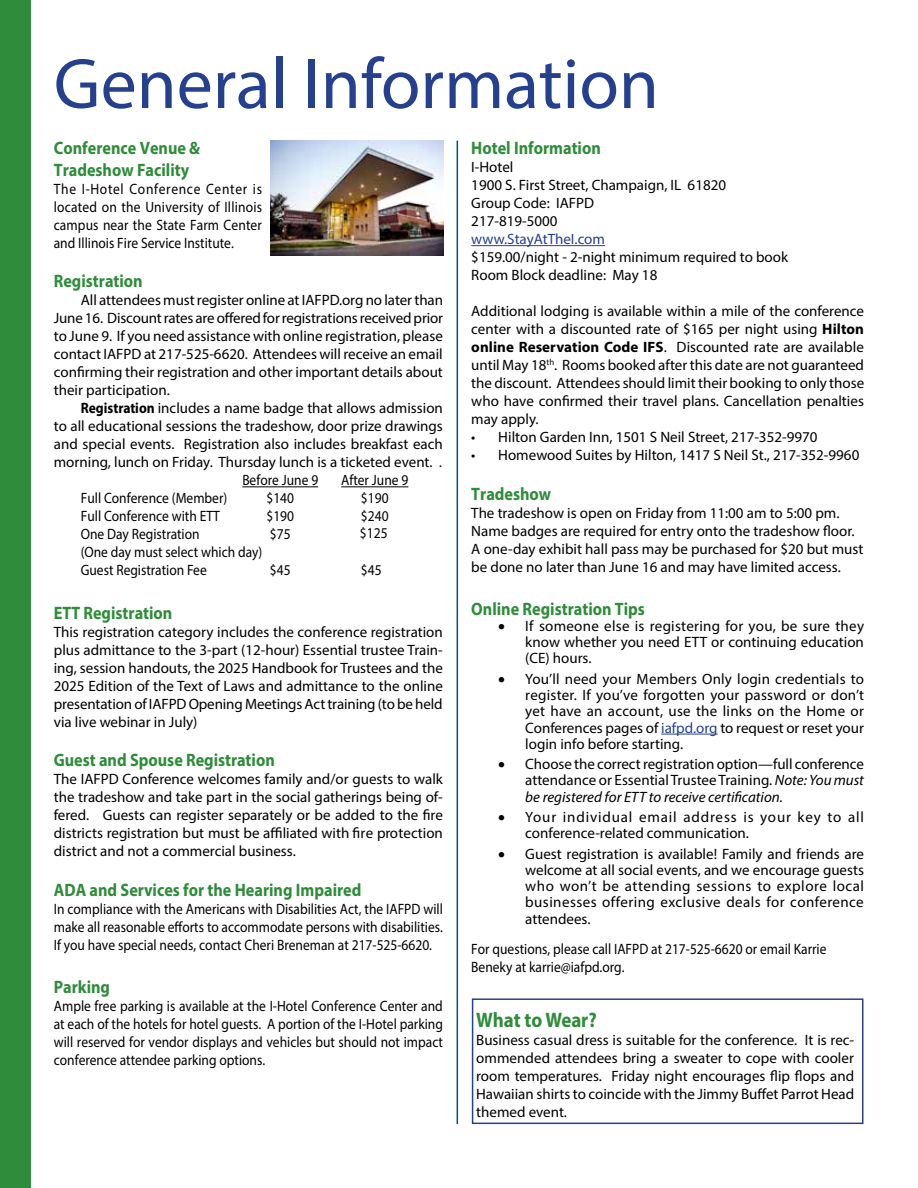
<style>
.page{position:relative;width:918px;height:1188px;background:#fff}
.page>*{position:absolute;margin:0;border:0;box-sizing:border-box;transform-origin:0 0}
.t1{font:72px "Myriad Pro";color:#25408f}
.t2{font:700 21px "Myriad Pro";letter-spacing:-.005em;color:#2f8c3a;scale:.9 1}
.t3{font:700 18px/21.6px "Myriad Pro";color:#2f8c3a;scale:.9 1}
.t4{font:15px/18px "Myriad Pro";color:#000;text-align:justify}
.t5{font:15px/18px "Myriad Pro";color:#000;text-align:justify;scale:.9 1}
.t6{font:15px/16.2px "Myriad Pro";letter-spacing:.045em;color:#000}
.t7{font:15px "Myriad Pro";color:#25408f}
.s1{font-weight:700}
.s2{color:#25408f}
.s3{font-style:italic}
</style>
<div class="page">
<div style="left:0;top:0;width:31px;height:1188px;background:#2f8c3a"></div>
<hr style="left:457px;top:141px;width:1px;height:983px;background:#005483">
<hr style="left:242px;top:486px;width:76px;height:1px;background:#000">
<hr style="left:341px;top:486px;width:67px;height:1px;background:#000">
<img style="left:271px;top:141px;width:172px;height:115px">
<hr style="left:471px;top:245px;width:134px;height:1px;background:#25408f">
<hr style="left:661px;top:734px;width:57px;height:1px;background:#25408f">
<div style="left:472px;top:998px;width:391px;height:126px;border:2px solid #25408f"></div>
<h1 class="t1" style="left:54px;top:39px;width:607px">General Information</h1>
<p class="t3" style="left:54px;top:137px;width:164px">Conference Venue &amp;<br>Tradeshow Facility</p>
<p class="t5" style="left:54px;top:179px;width:233px">The I-Hotel Conference Center is located on the University of Illinois campus near the State Farm Center and Illinois Fire Service Institute.</p>
<p class="t3" style="left:54px;top:270px;width:100px">Registration</p>
<p class="t4" style="left:54px;top:291px;width:391px;text-indent:27px">All attendees must register online at IAFPD.org no later than June 16. Discount rates are offered for registrations received prior to June 9. If you need assistance with online registration, please contact IAFPD at 217-525-6620. Attendees will receive an email confirming their registration and other important details about their participation.</p>
<p class="t4" style="left:81px;top:399px;width:364px"><span class="s1">Registration</span> includes a name badge that allows admission</p>
<p class="t4" style="left:54px;top:417px;width:391px">to all educational sessions the tradeshow, door prize drawings</p>
<p class="t4" style="left:54px;top:435px;width:391px">and special events. Registration also includes breakfast each</p>
<p class="t4" style="left:54px;top:453px;width:389px">morning, lunch on Friday. Thursday lunch is a ticketed event. .</p>
<p class="t5" style="left:242px;top:471px;width:86px">Before June 9</p>
<p class="t5" style="left:341px;top:471px;width:76px">After June 9</p>
<p class="t5" style="left:81px;top:489px;width:164px">Full Conference (Member)</p>
<p class="t5" style="left:361px;top:489px;width:32px">$190</p>
<p class="t5" style="left:81px;top:507px;width:156px">Full Conference with ETT</p>
<p class="t5" style="left:361px;top:507px;width:32px">$240</p>
<p class="t5" style="left:81px;top:525px;width:134px">One Day Registration</p>
<p class="t5" style="left:270px;top:525px;width:25px">$75</p>
<p class="t5" style="left:360px;top:524px;width:32px">$125</p>
<p class="t5" style="left:81px;top:543px;width:203px">(One day must select which day)<br>Guest Registration Fee</p>
<p class="t3" style="left:471px;top:137px;width:145px">Hotel Information</p>
<p class="t4" style="left:471px;top:158px;width:256px;text-align:left">I-Hotel<br>1900 S. First Street, Champaign, IL 61820<br>Group Code: IAFPD<br>217-819-5000</p>
<p class="t7" style="left:471px;top:230px;width:135px">www.StayAtTheI.com</p>
<p class="t4" style="left:471px;top:248px;width:318px">$159.00/night - 2-night minimum required to book<br>Room Block deadline: May 18</p>
<p class="t4" style="left:471px;top:302px;width:394px">Additional lodging is available within a mile of the conference center with a discounted rate of $165 per night using <span class="s1">Hilton online Reservation Code IFS</span>. Discounted rate are available until May 18<sup>th</sup>. Rooms booked after this date are not guaranteed the discount. Attendees should limit their booking to only those who have confirmed their travel plans. Cancellation penalties may apply.</p>
<p class="t4" style="left:471px;top:428px;width:348px">• Hilton Garden Inn, 1501 S Neil Street, 217-352-9970</p>
<p class="t4" style="left:471px;top:446px;width:390px">• Homewood Suites by Hilton, 1417 S Neil St., 217-352-9960</p>
<p class="t3" style="left:471px;top:482px;width:90px">Tradeshow</p>
<p class="t4" style="left:471px;top:503px;width:394px;text-align:left">The tradeshow is open on Friday from 11:00 am to 5:00 pm.<br>Name badges are required for entry onto the tradeshow floor.<br>A one-day exhibit hall pass may be purchased for $20 but must be done no later than June 16 and may have limited access.</p>
<p class="t3" style="left:471px;top:597px;width:194px">Online Registration Tips</p>
<p class="t4" style="left:525px;top:618px;width:340px;line-height:16.2px;text-indent:-27px">• If someone else is registering for you, be sure they know whether you need ETT or continuing education (CE) hours.</p>
<p class="t4" style="left:525px;top:671px;width:340px;line-height:16.2px;text-indent:-27px">• You’ll need your Members Only login credentials to register. If you’ve forgotten your password or don’t yet have an account, use the links on the Home or Conferences pages of <span class="s2">iafpd.org</span> to request or reset your login info before starting.</p>
<p class="t4" style="left:525px;top:756px;width:340px;line-height:16.2px;text-indent:-27px">• Choose the correct registration option—full conference attendance or Essential Trustee Training. <span class="s3">Note: You must be registered for ETT to receive certification.</span></p>
<p class="t6" style="left:525px;top:809px;width:340px;text-indent:-27px">• Your individual email address is your key to all conference-related communication.</p>
<p class="t4" style="left:525px;top:845px;width:340px;line-height:16.2px;text-indent:-27px">• Guest registration is available! Family and friends are welcome at all social events, and we encourage guests who won’t be attending sessions to explore local businesses offering exclusive deals for conference attendees.</p>
<p class="t5" style="left:471px;top:939px;width:396px">For questions, please call IAFPD at 217-525-6620 or email Karrie<br>Beneky at karrie@iafpd.org.</p>
<h2 class="t2" style="left:476px;top:1006px;width:136px">What to Wear?</h2>
<p class="t4" style="left:476px;top:1030px;width:380px">Business casual dress is suitable for the conference. It is rec&shy;ommended attendees bring a sweater to cope with cooler room temperatures. Friday night encourages flip flops and Hawaiian shirts to coincide with the Jimmy Buffet Parrot Head themed event.</p>
<p class="t5" style="left:361px;top:561px;width:25px">$45</p>
<p class="t3" style="left:54px;top:601px;width:133px">ETT Registration</p>
<p class="t4" style="left:54px;top:622px;width:391px">This registration category includes the conference registration plus admittance to the 3-part (12-hour) Essential trustee Train&shy;ing, session handouts, the 2025 Handbook for Trustees and the 2025 Edition of the Text of Laws and admittance to the online presentation of IAFPD Opening Meetings Act training (to be held via live webinar in July)</p>
<p class="t3" style="left:54px;top:749px;width:247px">Guest and Spouse Registration</p>
<p class="t4" style="left:54px;top:770px;width:391px">The IAFPD Conference welcomes family and/or guests to walk the tradeshow and take part in the social gatherings being of&shy;fered. Guests can register separately or be added to the fire districts registration but must be affiliated with fire protection district and not a commercial business.</p>
<p class="t3" style="left:54px;top:878px;width:343px">ADA and Services for the Hearing Impaired</p>
<p class="t5" style="left:54px;top:899px;width:434px">In compliance with the Americans with Disabilities Act, the IAFPD will make all reasonable efforts to accommodate persons with disabilities.<br>If you have special needs, contact Cheri Breneman at 217-525-6620.</p>
<p class="t3" style="left:54px;top:975px;width:64px">Parking</p>
<p class="t5" style="left:54px;top:997px;width:434px">Ample free parking is available at the I-Hotel Conference Center and at each of the hotels for hotel guests. A portion of the I-Hotel parking will reserved for vendor displays and vehicles but should not impact conference attendee parking options.</p>
</div>
